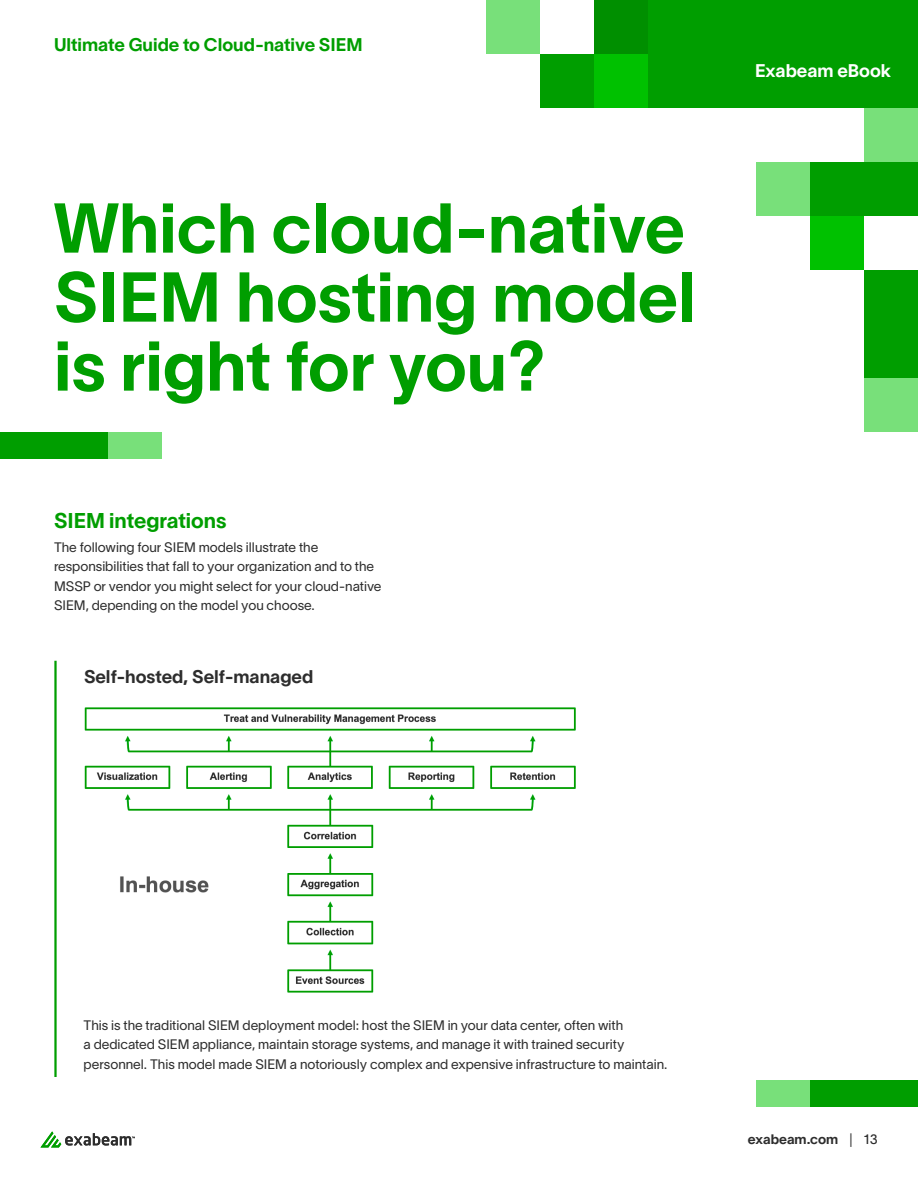
<style>
.page{position:relative;width:918px;height:1188px;background:#fff}
.page>*{position:absolute;margin:0;border:0;box-sizing:border-box;transform-origin:0 0}
.t1{font:69px/69px "Lausanne 700";color:#009e00}
.t2{font:21px "Lausanne 700";color:#009e00}
.t3{font:18px "Lausanne 700";color:#009e00}
.t4{font:18px "Lausanne 700";color:#2d2d2d}
.t5{font:18px "Lausanne 700";color:#fff}
.t6{font:13.5px/19.5px "Lausanne 300";color:#2d2d2d}
.t7{font:13.5px "Lausanne 700";color:#2d2d2d}
.s1{font-family:"Lausanne 400"}
</style>
<div class="page">
<div style="left:648px;top:0;width:270px;height:108px;background:#009e00"></div>
<div style="left:540px;top:54px;width:54px;height:54px;background:#009e00"></div>
<div style="left:486px;top:0;width:54px;height:54px;background:#78e07a"></div>
<div style="left:594px;top:54px;width:54px;height:54px;background:#00c100"></div>
<div style="left:594px;top:0;width:54px;height:54px;background:#008f00"></div>
<div style="left:810px;top:1080px;width:108px;height:27px;background:#009e00"></div>
<div style="left:756px;top:1080px;width:54px;height:27px;background:#78e07a"></div>
<div style="left:0;top:432px;width:108px;height:27px;background:#009e00"></div>
<div style="left:108px;top:432px;width:54px;height:27px;background:#78e07a"></div>
<div style="left:810px;top:162px;width:108px;height:54px;background:#009e00"></div>
<div style="left:864px;top:270px;width:54px;height:108px;background:#009e00"></div>
<div style="left:864px;top:378px;width:54px;height:54px;background:#78e07a"></div>
<div style="left:756px;top:162px;width:54px;height:54px;background:#78e07a"></div>
<div style="left:810px;top:216px;width:54px;height:54px;background:#00c100"></div>
<div style="left:864px;top:108px;width:54px;height:54px;background:#78e07a"></div>
<svg style="left:41px;top:1131px;width:94px;height:16px"></svg>
<img style="left:84px;top:707px;width:492px;height:286px">
<hr style="left:54px;top:661px;width:3px;height:416px;background:#009e00">
<h3 class="t3" style="left:54px;top:33px;width:310px">Ultimate Guide to Cloud-native SIEM</h3>
<h1 class="t1" style="left:54px;top:192px;width:644px">Which cloud-native<br>SIEM hosting model is right for you?</h1>
<h2 class="t2" style="left:54px;top:508px;width:174px">SIEM integrations</h2>
<p class="t6" style="left:54px;top:537px;width:329px">The following four SIEM models illustrate the responsibilities that fall to your organization and to the MSSP or vendor you might select for your cloud-native SIEM, depending on the model you choose.</p>
<h3 class="t4" style="left:84px;top:666px;width:231px">Self-hosted, Self-managed</h3>
<h3 class="t5" style="left:755px;top:60px;width:137px">Exabeam eBook</h3>
<p class="t6" style="left:84px;top:1015px;width:585px">This is the traditional SIEM deployment model: host the SIEM in your data center, often with<br>a dedicated SIEM appliance, maintain storage systems, and manage it with trained security personnel. This model made SIEM a notoriously complex and expensive infrastructure to maintain.</p>
<p class="t7" style="left:748px;top:1130px;width:131px">exabeam.com <span class="s1">| 13</span></p>
</div>
